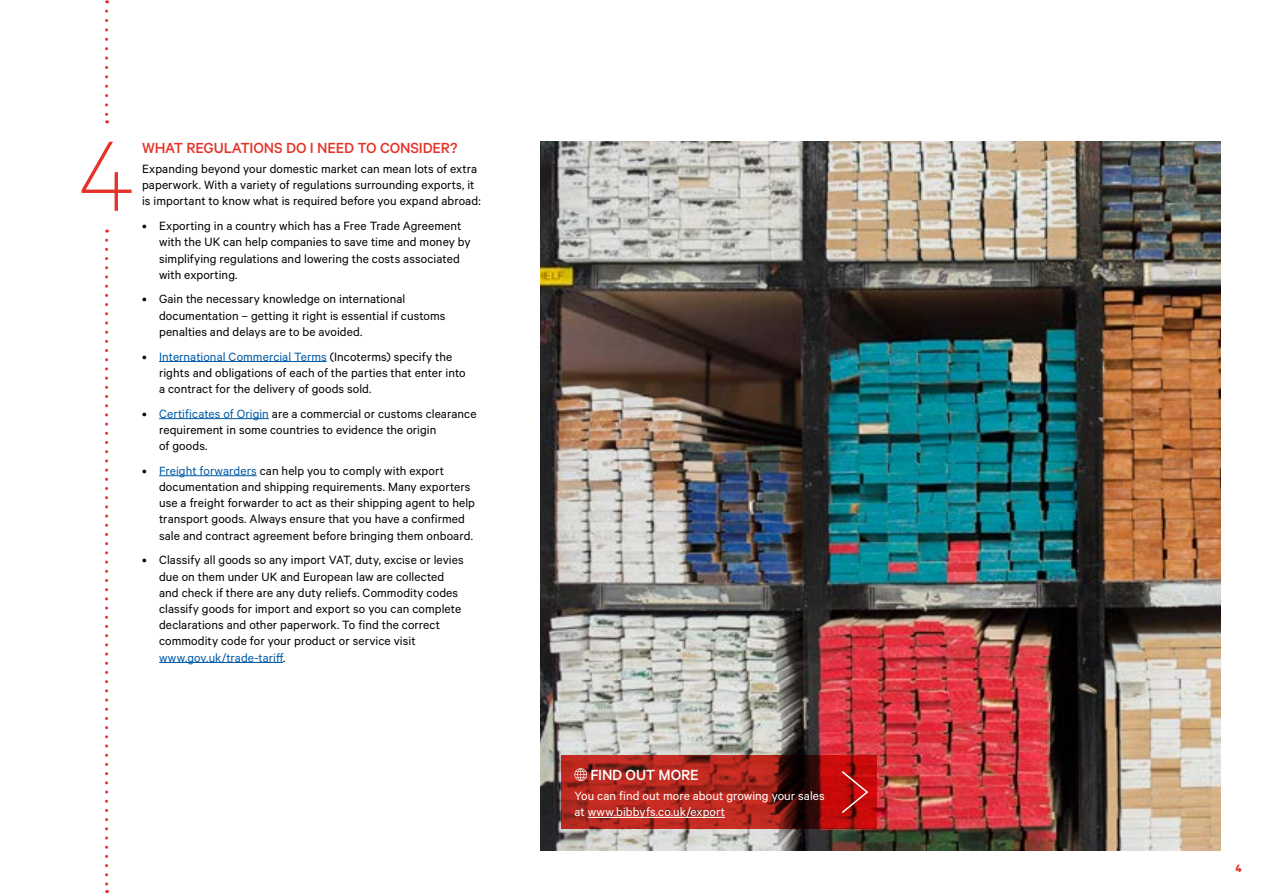
<style>
.page{position:relative;width:1263px;height:893px;background:#fff}
.page>*{position:absolute;margin:0;border:0;box-sizing:border-box;transform-origin:0 0}
.t1{font:500 16.5px "Calibre";letter-spacing:-.01em;color:#e63329}
.t2{font:500 16.5px "Calibre";letter-spacing:-.01em;color:#fff}
.t3{font:13.5px/16.2px "Calibre";letter-spacing:.005em;color:#000}
.t4{font:13.5px/16.2px "Calibre";letter-spacing:.005em;color:#fff}
.t5{font:700 12px "Calibre";color:#e63329}
.s1{color:#005ba7}
</style>
<div class="page">
<hr style="left:159px;top:361px;width:168px;height:1px;background:#005ba7">
<hr style="left:159px;top:418px;width:110px;height:1px;background:#005ba7">
<hr style="left:159px;top:475px;width:98px;height:1px;background:#005ba7">
<hr style="left:159px;top:662px;width:124px;height:1px;background:#005ba7">
<svg style="left:82px;top:142px;width:50px;height:69px"></svg>
<img style="left:540px;top:142px;width:680px;height:708px">
<svg style="left:562px;top:755px;width:315px;height:74px;background:#9f1f18"></svg>
<hr style="left:588px;top:817px;width:137px;height:1px;background:#fff">
<svg style="left:574px;top:768px;width:13px;height:13px"></svg>
<svg style="left:840px;top:769px;width:29px;height:46px"></svg>
<svg style="left:105px;top:11px;width:3px;height:112px"></svg>
<svg style="left:105px;top:240px;width:3px;height:653px"></svg>
<p class="t1" style="left:142px;top:138px;width:317px">WHAT REGULATIONS DO I NEED TO CONSIDER?</p>
<p class="t3" style="left:142px;top:160px;width:340px">Expanding beyond your domestic market can mean lots of extra paperwork. With a variety of regulations surrounding exports, it is important to know what is required before you expand abroad:</p>
<p class="t3" style="left:159px;top:217px;width:313px;text-indent:-17px">• Exporting in a country which has a Free Trade Agreement with the UK can help companies to save time and money by simplifying regulations and lowering the costs associated with exporting.</p>
<p class="t3" style="left:159px;top:291px;width:288px;text-indent:-17px">• Gain the necessary knowledge on international documentation – getting it right is essential if customs penalties and delays are to be avoided.</p>
<p class="t3" style="left:159px;top:348px;width:308px;text-indent:-17px">• <span class="s1">International Commercial Terms</span> (Incoterms) specify the rights and obligations of each of the parties that enter into a contract for the delivery of goods sold.</p>
<p class="t3" style="left:159px;top:405px;width:319px;text-indent:-17px">• <span class="s1">Certificates of Origin</span> are a commercial or customs clearance requirement in some countries to evidence the origin<br>of goods.</p>
<p class="t3" style="left:159px;top:462px;width:317px;text-indent:-17px">• <span class="s1">Freight forwarders</span> can help you to comply with export documentation and shipping requirements. Many exporters use a freight forwarder to act as their shipping agent to help transport goods. Always ensure that you have a confirmed sale and contract agreement before bringing them onboard.</p>
<p class="t3" style="left:159px;top:551px;width:306px;text-indent:-17px">• Classify all goods so any import VAT, duty, excise or levies due on them under UK and European law are collected and check if there are any duty reliefs. Commodity codes classify goods for import and export so you can complete declarations and other paperwork. To find the correct commodity code for your product or service visit <span class="s1">www.gov.uk/trade-tariff</span>.</p>
<p class="t2" style="left:590px;top:765px;width:110px">FIND OUT MORE</p>
<p class="t4" style="left:574px;top:787px;width:252px">You can find out more about growing your sales at www.bibbyfs.co.uk/export</p>
<p class="t5" style="left:1235px;top:861px;width:8px">4</p>
</div>
